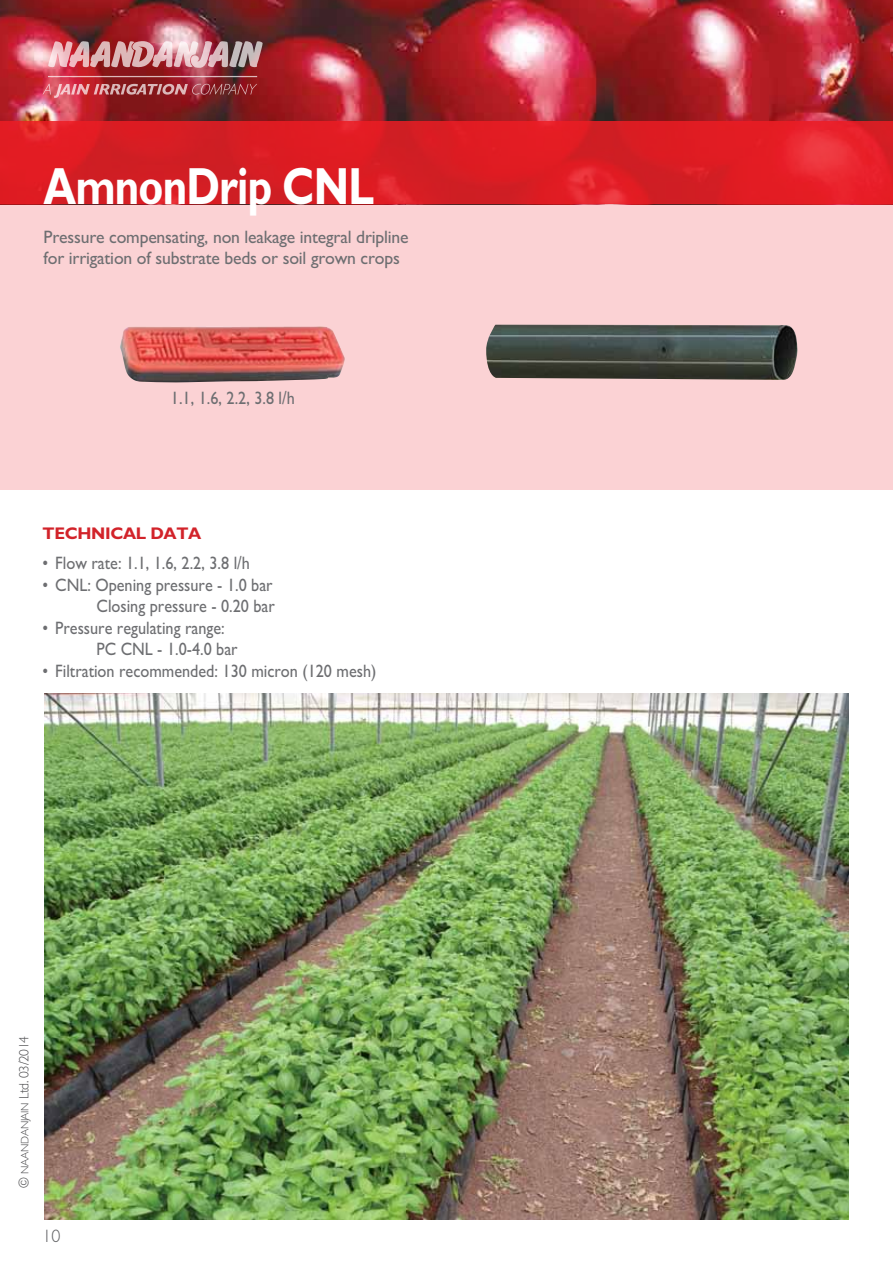
<style>
.page{position:relative;width:893px;height:1263px;background:#fff}
.page>*{position:absolute;margin:0;border:0;box-sizing:border-box;transform-origin:0 0}
.t1{font:700 52.5px "M Gill Sans";letter-spacing:-.02em;color:#fff;scale:.8 1}
.t2{font:18px/21.6px "M Gill Sans";color:#6d6e71;text-align:right;scale:.9 1}
.t3{font:18px/21.6px "M Gill Sans";color:#6d6e71}
.t4{font:300 18px "M Gill Sans";color:#636466}
.t5{font:700 16.95px "M Gill Sans";letter-spacing:-.02em;color:#d2232a}
.t6{font:300 13.5px "M Gill Sans";letter-spacing:-.03em;color:#4d4d4f}
.s1{font-size:10.8px}
</style>
<div class="page">
<img style="left:0;top:0;width:893px;height:122px">
<div style="left:0;top:203px;width:893px;height:287px;background:#fbd2d4"></div>
<svg style="left:0;top:122px;width:893px;height:82px;background:#dc1e24"></svg>
<svg style="left:43px;top:84px;width:214px;height:14px;background:#af5057"></svg>
<img style="left:48px;top:40px;width:215px;height:28px">
<hr style="left:48px;top:76px;width:209px;height:1px;background:#fff">
<img style="left:120px;top:326px;width:225px;height:56px">
<img style="left:486px;top:324px;width:312px;height:56px">
<img style="left:45px;top:694px;width:803px;height:526px">
<h1 class="t1" style="left:44px;top:157px;width:415px">AmnonDrip CNL</h1>
<p class="t3" style="left:44px;top:226px;width:366px">Pressure compensating, non leakage integral dripline for irrigation of substrate beds or soil grown crops</p>
<p class="t2" style="left:171px;top:387px;width:139px">1.1, 1.6, 2.2, 3.8 l/h</p>
<p class="t5" style="left:43px;top:524px;width:160px">TECHNICAL DATA</p>
<p class="t2" style="left:43px;top:552px;width:232px">• Flow rate: 1.1, 1.6, 2.2, 3.8 l/h</p>
<p class="t2" style="left:43px;top:574px;width:260px">• CNL: Opening pressure - 1.0 bar<br>Closing pressure - 0.20 bar</p>
<p class="t2" style="left:97px;top:617px;width:158px;text-align:left;text-indent:-54px">• Pressure regulating range:<br>PC CNL - 1.0-4.0 bar</p>
<p class="t2" style="left:43px;top:660px;width:372px">• Filtration recommended: 130 micron (120 mesh)</p>
<p class="t6" style="left:17px;top:1187px;width:153px;rotate:-90deg">© <span class="s1">NAANDANJAIN</span> Ltd. 03/2014</p>
<p class="t4" style="left:43px;top:1226px;width:19px">10</p>
</div>
